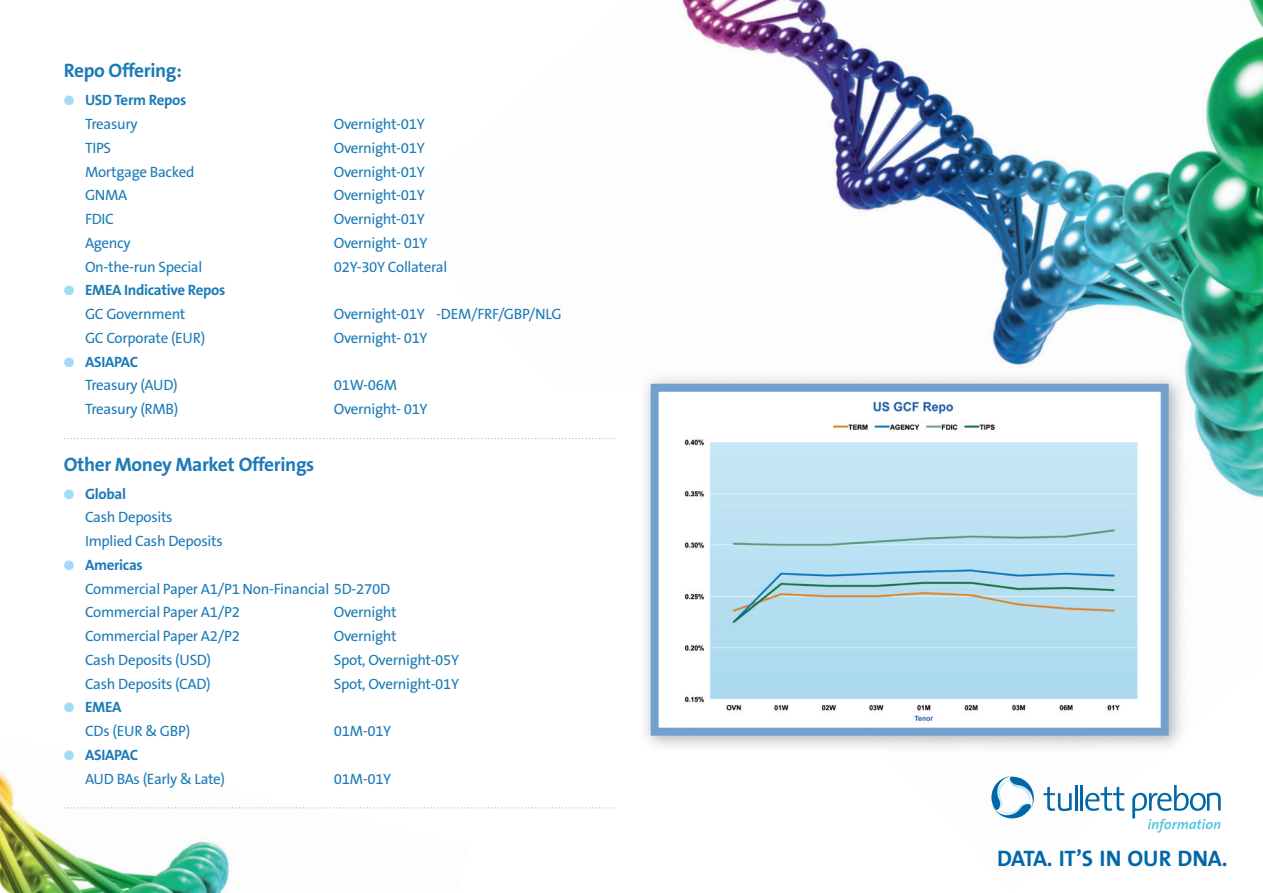
<style>
.page{position:relative;width:1263px;height:893px;background:#fff}
.page>*{position:absolute;margin:0;border:0;box-sizing:border-box;transform-origin:0 0}
.t1{font:700 22.5px "The Sans B7";letter-spacing:-.01em;color:#0068a9}
.t2{font:700 19.5px "The Sans B7";letter-spacing:-.02em;color:#1c7bb7}
.t3{font:15px/23.7px "The Sans B5 Plain";letter-spacing:-.02em;color:#1c7bb7}
.t4{font:700 15px "The Sans B7";letter-spacing:-.02em;color:#1c7bb7}
.s1{color:#a3dbf6}
</style>
<div class="page">
<img style="left:682px;top:0;width:581px;height:812px">
<div style="left:0;top:387px;width:689px;height:506px;background:#fff"></div>
<img style="left:0;top:771px;width:466px;height:122px">
<hr style="left:1075px;top:785px;width:2px;height:25px;background:#0068a9">
<hr style="left:1081px;top:785px;width:2px;height:25px;background:#0068a9">
<svg style="left:1085px;top:787px;width:39px;height:24px"></svg>
<svg style="left:1132px;top:785px;width:89px;height:48px"></svg>
<svg style="left:1043px;top:787px;width:29px;height:24px"></svg>
<svg style="left:991px;top:776px;width:46px;height:43px"></svg>
<svg style="left:64px;top:438px;width:550px;height:1px"></svg>
<svg style="left:64px;top:807px;width:550px;height:1px"></svg>
<img style="left:689px;top:736px;width:148px;height:17px">
<img style="left:826px;top:373px;width:359px;height:375px">
<img style="left:898px;top:373px;width:287px;height:314px">
<img style="left:969px;top:373px;width:216px;height:235px">
<img style="left:1041px;top:373px;width:144px;height:157px">
<img style="left:1113px;top:373px;width:72px;height:78px">
<img style="left:837px;top:736px;width:258px;height:17px">
<img style="left:1085px;top:744px;width:17px;height:9px">
<img style="left:645px;top:387px;width:44px;height:360px">
<svg style="left:651px;top:384px;width:518px;height:352px"></svg>
<h2 class="t2" style="left:64px;top:61px;width:120px">Repo Offering:</h2>
<p class="t4" style="left:64px;top:92px;width:124px"><span class="s1">●</span> USD Term Repos</p>
<p class="t3" style="left:85px;top:113px;width:54px">Treasury</p>
<p class="t3" style="left:334px;top:113px;width:92px">Overnight-01Y</p>
<p class="t3" style="left:85px;top:137px;width:28px">TIPS</p>
<p class="t3" style="left:334px;top:137px;width:92px">Overnight-01Y</p>
<p class="t3" style="left:85px;top:161px;width:111px">Mortgage Backed</p>
<p class="t3" style="left:334px;top:161px;width:92px">Overnight-01Y</p>
<p class="t3" style="left:85px;top:184px;width:44px">GNMA</p>
<p class="t3" style="left:334px;top:184px;width:92px">Overnight-01Y</p>
<p class="t3" style="left:85px;top:208px;width:30px">FDIC</p>
<p class="t3" style="left:334px;top:208px;width:92px">Overnight-01Y</p>
<p class="t3" style="left:85px;top:232px;width:47px">Agency</p>
<p class="t3" style="left:334px;top:232px;width:95px">Overnight- 01Y</p>
<p class="t3" style="left:85px;top:256px;width:119px">On-the-run Special</p>
<p class="t3" style="left:334px;top:256px;width:115px">02Y-30Y Collateral</p>
<p class="t4" style="left:64px;top:282px;width:163px"><span class="s1">●</span> EMEA Indicative Repos</p>
<p class="t3" style="left:85px;top:303px;width:102px">GC Government</p>
<p class="t3" style="left:334px;top:303px;width:229px">Overnight-01Y -DEM/FRF/GBP/NLG</p>
<p class="t3" style="left:85px;top:327px;width:122px">GC Corporate (EUR)</p>
<p class="t3" style="left:334px;top:327px;width:95px">Overnight- 01Y</p>
<p class="t4" style="left:64px;top:354px;width:76px"><span class="s1">●</span> ASIAPAC</p>
<p class="t3" style="left:85px;top:374px;width:94px">Treasury (AUD)</p>
<p class="t3" style="left:334px;top:374px;width:65px">01W-06M</p>
<p class="t3" style="left:85px;top:398px;width:95px">Treasury (RMB)</p>
<p class="t3" style="left:334px;top:398px;width:95px">Overnight- 01Y</p>
<h2 class="t2" style="left:64px;top:454px;width:252px">Other Money Market Offerings</h2>
<p class="t4" style="left:64px;top:486px;width:64px"><span class="s1">●</span> Global</p>
<p class="t3" style="left:85px;top:506px;width:139px">Cash Deposits<br>Implied Cash Deposits</p>
<p class="t4" style="left:64px;top:557px;width:81px"><span class="s1">●</span> Americas</p>
<p class="t3" style="left:85px;top:577px;width:307px">Commercial Paper A1/P1 Non-Financial 5D-270D<br>Commercial Paper A1/P2</p>
<p class="t3" style="left:334px;top:601px;width:64px">Overnight</p>
<p class="t3" style="left:85px;top:625px;width:156px">Commercial Paper A2/P2</p>
<p class="t3" style="left:334px;top:625px;width:64px">Overnight</p>
<p class="t3" style="left:85px;top:649px;width:128px">Cash Deposits (USD)</p>
<p class="t3" style="left:334px;top:649px;width:127px">Spot, Overnight-05Y</p>
<p class="t3" style="left:85px;top:672px;width:127px">Cash Deposits (CAD)</p>
<p class="t3" style="left:334px;top:672px;width:127px">Spot, Overnight-01Y</p>
<p class="t4" style="left:64px;top:699px;width:59px"><span class="s1">●</span> EMEA</p>
<p class="t3" style="left:85px;top:720px;width:107px">CDs (EUR &amp; GBP)</p>
<p class="t3" style="left:334px;top:720px;width:59px">01M-01Y</p>
<p class="t4" style="left:64px;top:747px;width:76px"><span class="s1">●</span> ASIAPAC</p>
<p class="t3" style="left:85px;top:767px;width:142px">AUD BAs (Early &amp; Late)</p>
<p class="t3" style="left:334px;top:767px;width:59px">01M-01Y</p>
<h1 class="t1" style="left:997px;top:847px;width:232px">DATA. IT’S IN OUR DNA.</h1>
</div>
